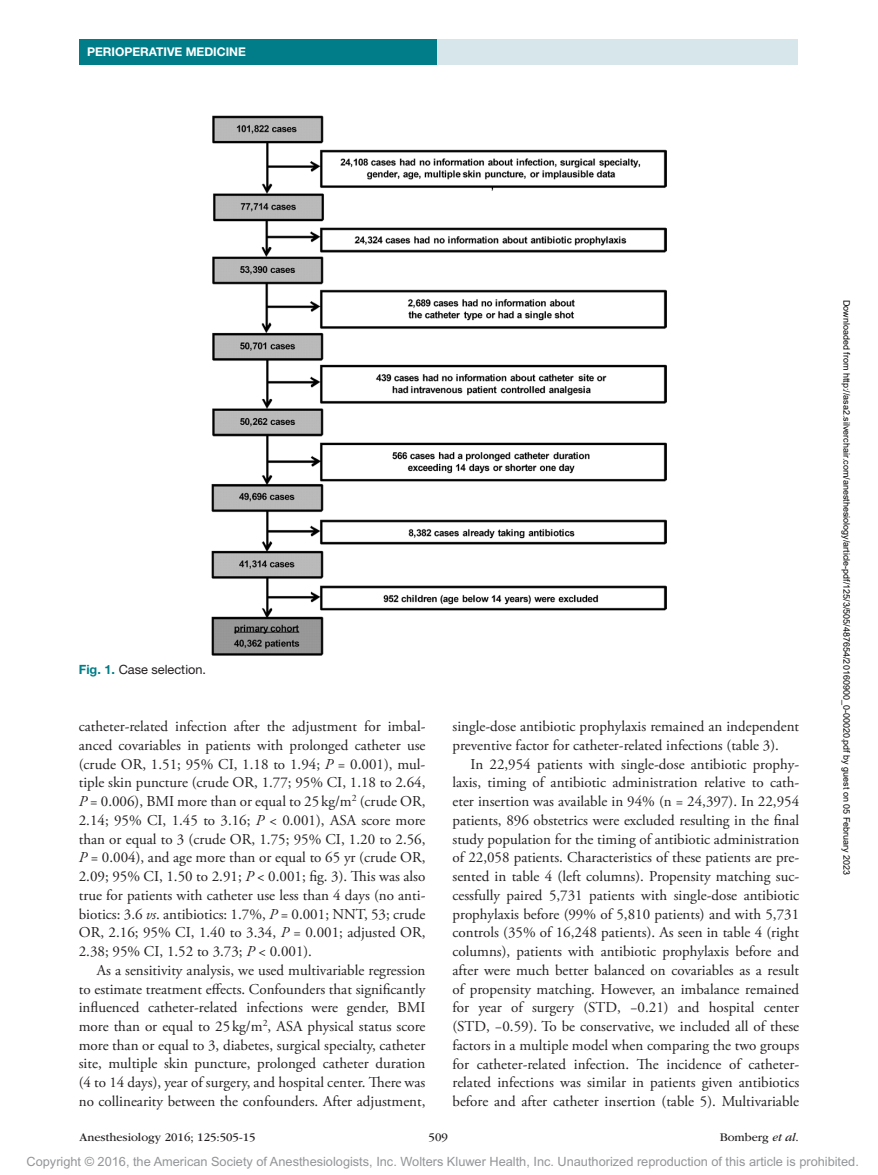
<style>
.page{position:relative;width:878px;height:1175px;background:#fff}
.page>*{position:absolute;margin:0;border:0;box-sizing:border-box;transform-origin:0 0}
.t1{font:15px/18.8px "Adobe Garamond Pro";color:#231f20;text-align:justify}
.t2{font:12.75px "Arial MT Std";color:#939598}
.t3{font:12.75px "Helvetica Neue LT Std";color:#231f20}
.t4{font:12px "ITC Garamond Std";color:#231f20}
.t5{font:700 12px "Helvetica Neue LT Std";color:#fff}
.t6{font:9px "Arial";color:#000}
.s1{font-weight:700;color:#007d88}
.s2{font-style:italic}
</style>
<div class="page">
<div style="left:432px;top:39px;width:365px;height:26px;background:#d6e6ea"></div>
<div style="left:79px;top:39px;width:357px;height:25px;background:#007d88"></div>
<img style="left:211px;top:116px;width:455px;height:540px">
<p class="t5" style="left:87px;top:44px;width:160px">PERIOPERATIVE MEDICINE</p>
<p class="t3" style="left:79px;top:661px;width:129px"><span class="s1">Fig. 1.</span> Case selection.</p>
<p class="t1" style="left:79px;top:717px;width:348px">catheter-related infection after the adjustment for imbal&shy;anced covariables in patients with prolonged catheter use (crude OR, 1.51; 95% CI, 1.18 to 1.94; <span class="s2">P</span> = 0.001), mul&shy;tiple skin puncture (crude OR, 1.77; 95% CI, 1.18 to 2.64, <span class="s2">P</span> = 0.006), BMI more than or equal to 25 kg/m<sup>2</sup> (crude OR, 2.14; 95% CI, 1.45 to 3.16; <span class="s2">P</span> &lt; 0.001), ASA score more than or equal to 3 (crude OR, 1.75; 95% CI, 1.20 to 2.56, <span class="s2">P</span> = 0.004), and age more than or equal to 65 yr (crude OR, 2.09; 95% CI, 1.50 to 2.91; <span class="s2">P</span> &lt; 0.001; fig. 3). This was also true for patients with catheter use less than 4 days (no anti&shy;biotics: 3.6 <span class="s2">vs</span>. antibiotics: 1.7%, <span class="s2">P</span> = 0.001; NNT, 53; crude OR, 2.16; 95% CI, 1.40 to 3.34, <span class="s2">P</span> = 0.001; adjusted OR, 2.38; 95% CI, 1.52 to 3.73; <span class="s2">P</span> &lt; 0.001).</p>
<p class="t1" style="left:79px;top:961px;width:348px;text-indent:18px">As a sensitivity analysis, we used multivariable regression to estimate treatment effects. Confounders that significantly influenced catheter-related infections were gender, BMI more than or equal to 25kg/m<sup>2</sup>, ASA physical status score more than or equal to 3, diabetes, surgical specialty, catheter site, multiple skin puncture, prolonged catheter duration (4 to 14 days), year of surgery, and hospital center. There was no collinearity between the confounders. After adjustment,</p>
<p class="t1" style="left:452px;top:717px;width:348px">single-dose antibiotic prophylaxis remained an independent preventive factor for catheter-related infections (table 3).</p>
<p class="t1" style="left:452px;top:755px;width:348px;text-indent:18px">In 22,954 patients with single-dose antibiotic prophy&shy;laxis, timing of antibiotic administration relative to cath&shy;eter insertion was available in 94% (n = 24,397). In 22,954 patients, 896 obstetrics were excluded resulting in the final study population for the timing of antibiotic administration of 22,058 patients. Characteristics of these patients are pre&shy;sented in table 4 (left columns). Propensity matching suc&shy;cessfully paired 5,731 patients with single-dose antibiotic prophylaxis before (99% of 5,810 patients) and with 5,731 controls (35% of 16,248 patients). As seen in table 4 (right columns), patients with antibiotic prophylaxis before and after were much better balanced on covariables as a result of propensity matching. However, an imbalance remained for year of surgery (STD, −0.21) and hospital center (STD, −0.59). To be conservative, we included all of these factors in a multiple model when comparing the two groups for catheter-related infection. The incidence of catheter&shy;related infections was similar in patients given antibiotics before and after catheter insertion (table 5). Multivariable</p>
<p class="t4" style="left:80px;top:1130px;width:177px">Anesthesiology 2016; 125:505-15</p>
<p class="t4" style="left:428px;top:1130px;width:21px">509</p>
<p class="t4" style="left:719px;top:1130px;width:81px">Bomberg <span class="s2">et al</span>.</p>
<p class="t6" style="left:850px;top:300px;width:577px;rotate:90deg">Downloaded from http://asa2.silverchair.com/anesthesiology/article-pdf/125/3/505/487654/20160900_0-00020.pdf by guest on 05 February 2023</p>
<p class="t2" style="left:27px;top:1154px;width:833px">Copyright © 2016, the American Society of Anesthesiologists, Inc. Wolters Kluwer Health, Inc. Unauthorized reproduction of this article is prohibited.</p>
</div>
